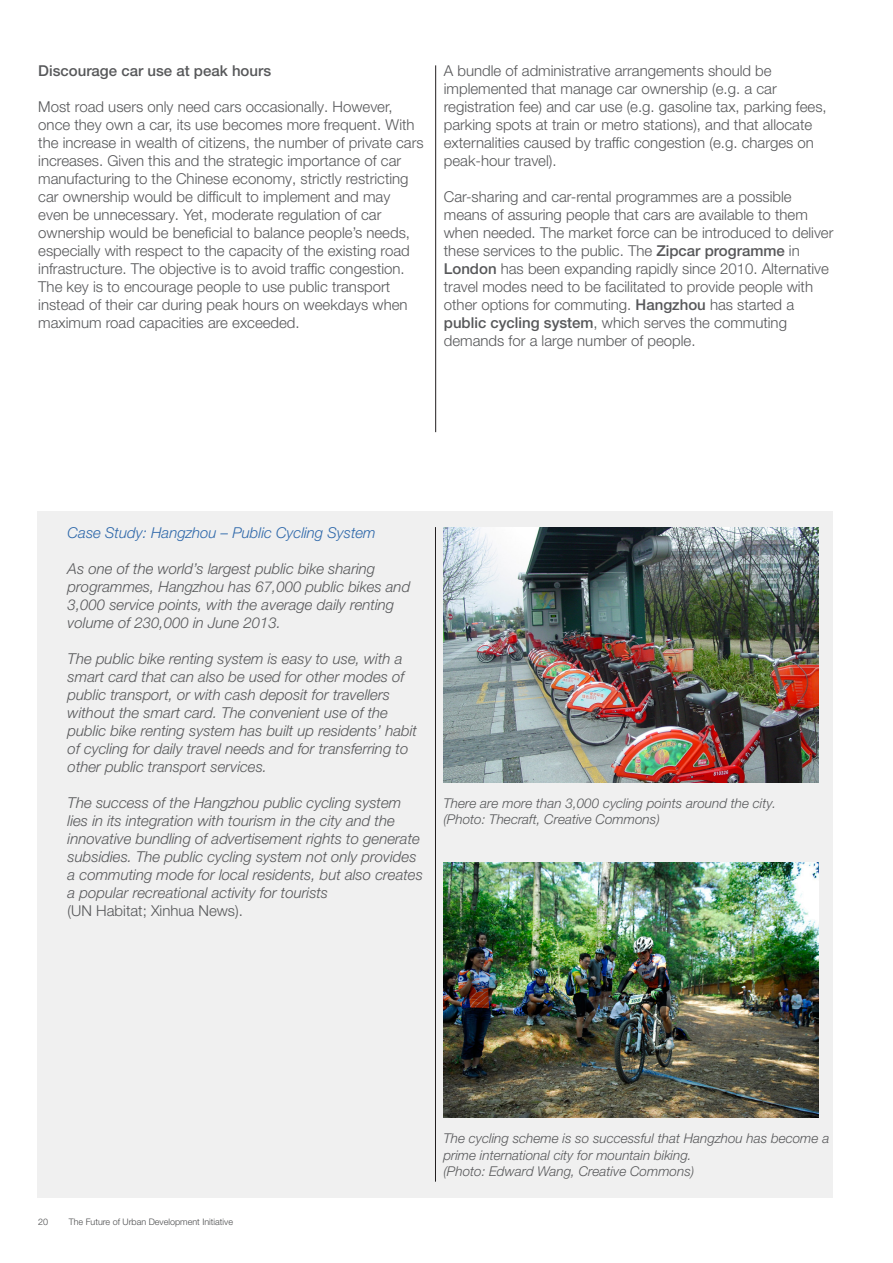
<style>
.page{position:relative;width:893px;height:1263px;background:#fff}
.page>*{position:absolute;margin:0;border:0;box-sizing:border-box;transform-origin:0 0}
.t1{font:300 15px/18px "Helvetica Neue LT Pro";color:#57585a}
.t2{font:italic 300 15px/18px "Helvetica Neue LT Pro";color:#57585a}
.t3{font:italic 300 15px "Helvetica Neue LT Pro";color:#2e68aa}
.t4{font:500 15px "Helvetica Neue LT Pro";color:#57585a}
.t5{font:italic 300 13.5px/16.2px "Helvetica Neue LT Pro";color:#57585a}
.t6{font:300 9px "Helvetica Neue LT Pro";color:#4b4c4d}
.s1{font-weight:500}
</style>
<div class="page">
<hr style="left:435px;top:65px;width:1px;height:367px;background:#231f20">
<div style="left:38px;top:511px;width:795px;height:686px;background:#f0f0f0"></div>
<hr style="left:435px;top:527px;width:1px;height:655px;background:#231f20">
<img style="left:443px;top:527px;width:375px;height:255px">
<img style="left:443px;top:863px;width:375px;height:255px">
<p class="t4" style="left:38px;top:62px;width:234px">Discourage car use at peak hours</p>
<p class="t1" style="left:38px;top:97px;width:387px">Most road users only need cars occasionally. However, once they own a car, its use becomes more frequent. With the increase in wealth of citizens, the number of private cars increases. Given this and the strategic importance of car manufacturing to the Chinese economy, strictly restricting car ownership would be difficult to implement and may even be unnecessary. Yet, moderate regulation of car ownership would be beneficial to balance people’s needs, especially with respect to the capacity of the existing road infrastructure. The objective is to avoid traffic congestion.<br>The key is to encourage people to use public transport instead of their car during peak hours on weekdays when maximum road capacities are exceeded.</p>
<p class="t1" style="left:444px;top:61px;width:384px">A bundle of administrative arrangements should be implemented that manage car ownership (e.g. a car registration fee) and car use (e.g. gasoline tax, parking fees, parking spots at train or metro stations), and that allocate externalities caused by traffic congestion (e.g. charges on peak-hour travel).</p>
<p class="t1" style="left:444px;top:187px;width:391px">Car-sharing and car-rental programmes are a possible means of assuring people that cars are available to them when needed. The market force can be introduced to deliver these services to the public. The <span class="s1">Zipcar programme</span> in <span class="s1">London</span> has been expanding rapidly since 2010. Alternative travel modes need to be facilitated to provide people with other options for commuting. <span class="s1">Hangzhou</span> has started a <span class="s1">public cycling system</span>, which serves the commuting demands for a large number of people.</p>
<p class="t3" style="left:68px;top:523px;width:310px">Case Study: Hangzhou – Public Cycling System</p>
<p class="t2" style="left:68px;top:559px;width:344px">As one of the world’s largest public bike sharing programmes, Hangzhou has 67,000 public bikes and 3,000 service points, with the average daily renting volume of 230,000 in June 2013.</p>
<p class="t2" style="left:68px;top:649px;width:351px">The public bike renting system is easy to use, with a smart card that can also be used for other modes of public transport, or with cash deposit for travellers without the smart card. The convenient use of the public bike renting system has built up residents’ habit of cycling for daily travel needs and for transferring to other public transport services.</p>
<p class="t2" style="left:68px;top:793px;width:357px">The success of the Hangzhou public cycling system lies in its integration with tourism in the city and the innovative bundling of advertisement rights to generate subsidies. The public cycling system not only provides a commuting mode for local residents, but also creates a popular recreational activity for tourists</p>
<p class="t1" style="left:68px;top:901px;width:177px">(UN Habitat; Xinhua News).</p>
<p class="t5" style="left:443px;top:795px;width:334px">There are more than 3,000 cycling points around the city.</p>
<p class="t5" style="left:443px;top:811px;width:218px">(Photo: Thecraft, Creative Commons)</p>
<p class="t6" style="left:38px;top:1216px;width:12px">20</p>
<p class="t6" style="left:69px;top:1216px;width:166px">The Future of Urban Development Initiative</p>
<p class="t5" style="left:443px;top:1130px;width:387px">The cycling scheme is so successful that Hangzhou has become a prime international city for mountain biking.</p>
<p class="t5" style="left:443px;top:1163px;width:252px">(Photo: Edward Wang, Creative Commons)</p>
</div>
